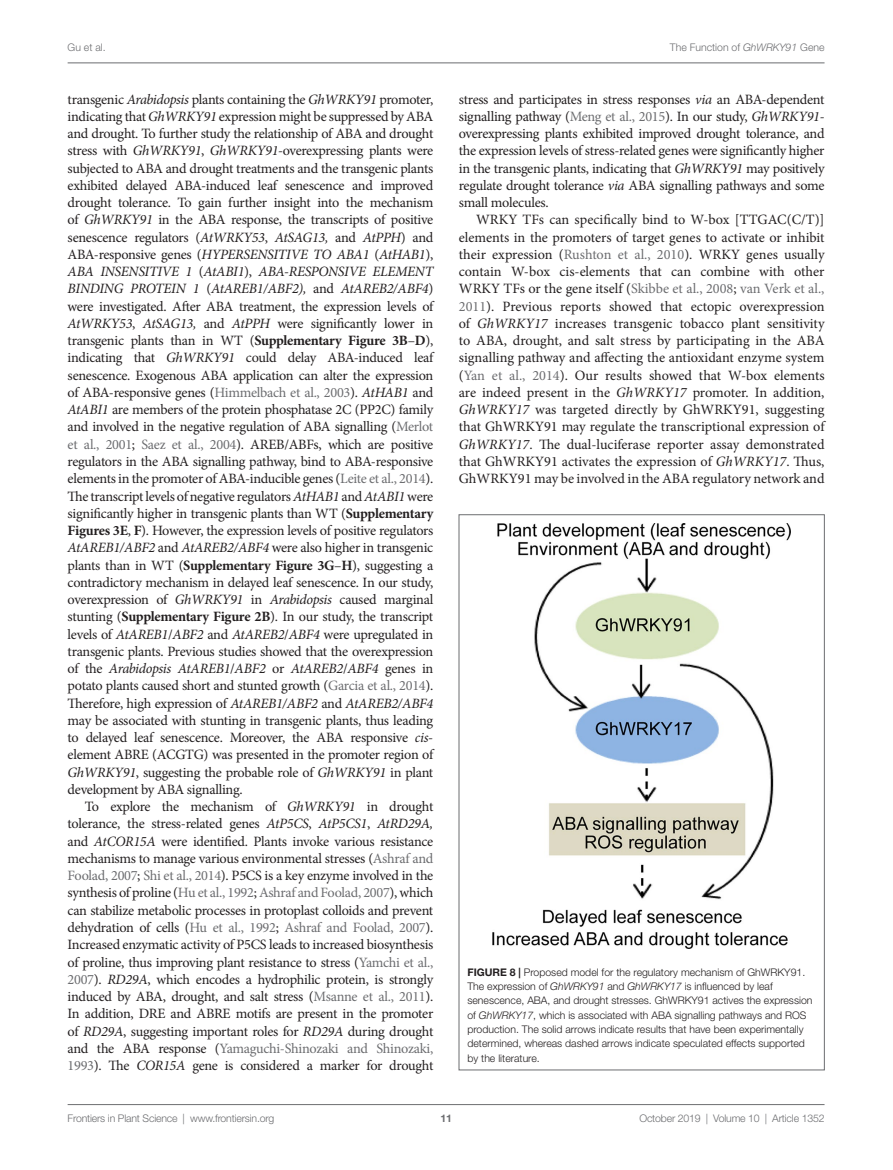
<style>
.page{position:relative;width:893px;height:1170px;background:#fff}
.page>*{position:absolute;margin:0;border:0;box-sizing:border-box;transform-origin:0 0}
.T{font:14.25px/17.2px "Minion Pro";letter-spacing:-.02em;color:#231f20;text-align:justify}
.FC{font:300 10.5px/14.2px "Helvetica Neue LT Std";color:#231f20}
.t1{font:300 10.5px "Helvetica Neue LT Std";letter-spacing:-.015em;color:#6c6d70}
.t2{font:700 10.5px "Helvetica Neue LT Std";color:#6c6d70}
.s1{font-style:italic}
.s2{font-weight:700}
.s3{color:#6c6d70}
</style>
<div class="page">
<hr style="left:68px;top:63px;width:756px;height:1px;background:#6c6d70">
<hr style="left:68px;top:1104px;width:756px;height:1px;background:#6c6d70">
<img style="left:493px;top:523px;width:297px;height:425px">
<p class="t1" style="left:68px;top:41px;width:40px">Gu et al.</p>
<p class="t1" style="left:670px;top:41px;width:156px">The Function of <span class="s1">GhWRKY91</span> Gene</p>
<p class="T" style="left:68px;top:90px;width:367px">transgenic <span class="s1">Arabidopsis</span> plants containing the <span class="s1">GhWRKY91</span> promoter, indicating that <span class="s1">GhWRKY91</span> expression might be suppressed by ABA and drought. To further study the relationship of ABA and drought stress with <span class="s1">GhWRKY91</span>, <span class="s1">GhWRKY91-</span>overexpressing plants were subjected to ABA and drought treatments and the transgenic plants exhibited delayed ABA-induced leaf senescence and improved drought tolerance. To gain further insight into the mechanism of <span class="s1">GhWRKY91</span> in the ABA response, the transcripts of positive senescence regulators (<span class="s1">AtWRKY53</span>, <span class="s1">AtSAG13,</span> and <span class="s1">AtPPH</span>) and ABA-responsive genes (<span class="s1">HYPERSENSITIVE TO ABA1</span> (<span class="s1">AtHAB1</span>), <span class="s1">ABA INSENSITIVE 1</span> (<span class="s1">AtABI1</span>), <span class="s1">ABA-RESPONSIVE ELEMENT BINDING PROTEIN 1</span> (<span class="s1">AtAREB1/ABF2),</span> and <span class="s1">AtAREB2/ABF4</span>) were investigated. After ABA treatment, the expression levels of <span class="s1">AtWRKY53</span>, <span class="s1">AtSAG13,</span> and <span class="s1">AtPPH</span> were significantly lower in transgenic plants than in WT (<span class="s2">Supplementary Figure 3B</span>–<span class="s2">D</span>), indicating that <span class="s1">GhWRKY91</span> could delay ABA-induced leaf senescence. Exogenous ABA application can alter the expression of ABA-responsive genes (<span class="s3">Himmelbach et al., 2003</span>). <span class="s1">AtHAB1</span> and <span class="s1">AtABI1</span> are members of the protein phosphatase 2C (PP2C) family and involved in the negative regulation of ABA signalling (<span class="s3">Merlot et al., 2001</span>; <span class="s3">Saez et al., 2004</span>). AREB/ABFs, which are positive regulators in the ABA signalling pathway, bind to ABA-responsive elements in the promoter of ABA-inducible genes (<span class="s3">Leite et al., 2014</span>).<br>The transcript levels of negative regulators <span class="s1">AtHAB1</span> and <span class="s1">AtABI1</span> were significantly higher in transgenic plants than WT (<span class="s2">Supplementary Figures 3E</span>, <span class="s2">F</span>). However, the expression levels of positive regulators <span class="s1">AtAREB1/ABF2</span> and <span class="s1">AtAREB2/ABF4</span> were also higher in transgenic plants than in WT (<span class="s2">Supplementary Figure 3G</span>–<span class="s2">H</span>), suggesting a contradictory mechanism in delayed leaf senescence. In our study, overexpression of <span class="s1">GhWRKY91</span> in <span class="s1">Arabidopsis</span> caused marginal stunting (<span class="s2">Supplementary Figure 2B</span>). In our study, the transcript levels of <span class="s1">AtAREB1</span>/<span class="s1">ABF2</span> and <span class="s1">AtAREB2</span>/<span class="s1">ABF4</span> were upregulated in transgenic plants. Previous studies showed that the overexpression of the <span class="s1">Arabidopsis AtAREB1</span>/<span class="s1">ABF2</span> or <span class="s1">AtAREB2</span>/<span class="s1">ABF4</span> genes in potato plants caused short and stunted growth (<span class="s3">Garcia et al., 2014</span>).<br>Therefore, high expression of <span class="s1">AtAREB1/ABF2</span> and <span class="s1">AtAREB2/ABF4 </span>may be associated with stunting in transgenic plants, thus leading to delayed leaf senescence. Moreover, the ABA responsive <span class="s1">cis&shy;</span>element ABRE (ACGTG) was presented in the promoter region of <span class="s1">GhWRKY91</span>, suggesting the probable role of <span class="s1">GhWRKY91</span> in plant development by ABA signalling.</p>
<p class="T" style="left:68px;top:798px;width:367px;text-indent:17px">To explore the mechanism of <span class="s1">GhWRKY91</span> in drought tolerance, the stress-related genes <span class="s1">AtP5CS</span>, <span class="s1">AtP5CS1</span>, <span class="s1">AtRD29A, </span>and <span class="s1">AtCOR15A</span> were identified. Plants invoke various resistance mechanisms to manage various environmental stresses (<span class="s3">Ashraf and Foolad, 2007</span>; <span class="s3">Shi et al., 2014</span>). P5CS is a key enzyme involved in the synthesis of proline (<span class="s3">Hu et al., 1992</span>; <span class="s3">Ashraf and Foolad, 2007</span>), which can stabilize metabolic processes in protoplast colloids and prevent dehydration of cells (<span class="s3">Hu et al., 1992</span>; <span class="s3">Ashraf and Foolad, 2007</span>).<br>Increased enzymatic activity of P5CS leads to increased biosynthesis of proline, thus improving plant resistance to stress (<span class="s3">Yamchi et al., 2007</span>). <span class="s1">RD29A</span>, which encodes a hydrophilic protein, is strongly induced by ABA, drought, and salt stress (<span class="s3">Msanne et al., 2011</span>).<br>In addition, DRE and ABRE motifs are present in the promoter of <span class="s1">RD29A</span>, suggesting important roles for <span class="s1">RD29A</span> during drought and the ABA response (<span class="s3">Yamaguchi-Shinozaki and Shinozaki, 1993</span>). The <span class="s1">COR15A</span> gene is considered a marker for drought</p>
<p class="T" style="left:459px;top:90px;width:367px">stress and participates in stress responses <span class="s1">via</span> an ABA-dependent signalling pathway (<span class="s3">Meng et al., 2015</span>). In our study, <span class="s1">GhWRKY91- </span>overexpressing plants exhibited improved drought tolerance, and the expression levels of stress-related genes were significantly higher in the transgenic plants, indicating that <span class="s1">GhWRKY91</span> may positively regulate drought tolerance <span class="s1">via</span> ABA signalling pathways and some small molecules.</p>
<p class="T" style="left:459px;top:211px;width:367px;text-indent:17px">WRKY TFs can specifically bind to W-box [TTGAC(C/T)] elements in the promoters of target genes to activate or inhibit their expression (<span class="s3">Rushton et al., 2010</span>). WRKY genes usually contain W-box cis-elements that can combine with other WRKY TFs or the gene itself (<span class="s3">Skibbe et al., 2008</span>; <span class="s3">van Verk et al., 2011</span>). Previous reports showed that ectopic overexpression of <span class="s1">GhWRKY17</span> increases transgenic tobacco plant sensitivity to ABA, drought, and salt stress by participating in the ABA signalling pathway and affecting the antioxidant enzyme system (<span class="s3">Yan et al., 2014</span>). Our results showed that W-box elements are indeed present in the <span class="s1">GhWRKY17</span> promoter. In addition, <span class="s1">GhWRKY17</span> was targeted directly by GhWRKY91, suggesting that GhWRKY91 may regulate the transcriptional expression of <span class="s1">GhWRKY17</span>. The dual-luciferase reporter assay demonstrated that GhWRKY91 activates the expression of <span class="s1">GhWRKY17</span>. Thus, GhWRKY91 may be involved in the ABA regulatory network and</p>
<p class="FC" style="left:467px;top:964px;width:347px"><span class="s2">FIGURE 8 |</span> Proposed model for the regulatory mechanism of GhWRKY91.<br>The expression of <span class="s1">GhWRKY91</span> and <span class="s1">GhWRKY17</span> is influenced by leaf senescence, ABA, and drought stresses. GhWRKY91 actives the expression of <span class="s1">GhWRKY17</span>, which is associated with ABA signalling pathways and ROS production. The solid arrows indicate results that have been experimentally determined, whereas dashed arrows indicate speculated effects supported by the literature.</p>
<p class="t1" style="left:68px;top:1111px;width:208px">Frontiers in Plant Science | www.frontiersin.org</p>
<p class="t1" style="left:639px;top:1111px;width:187px">October 2019 | Volume 10 | Article 1352</p>
<p class="t2" style="left:440px;top:1111px;width:13px">11</p>
</div>
